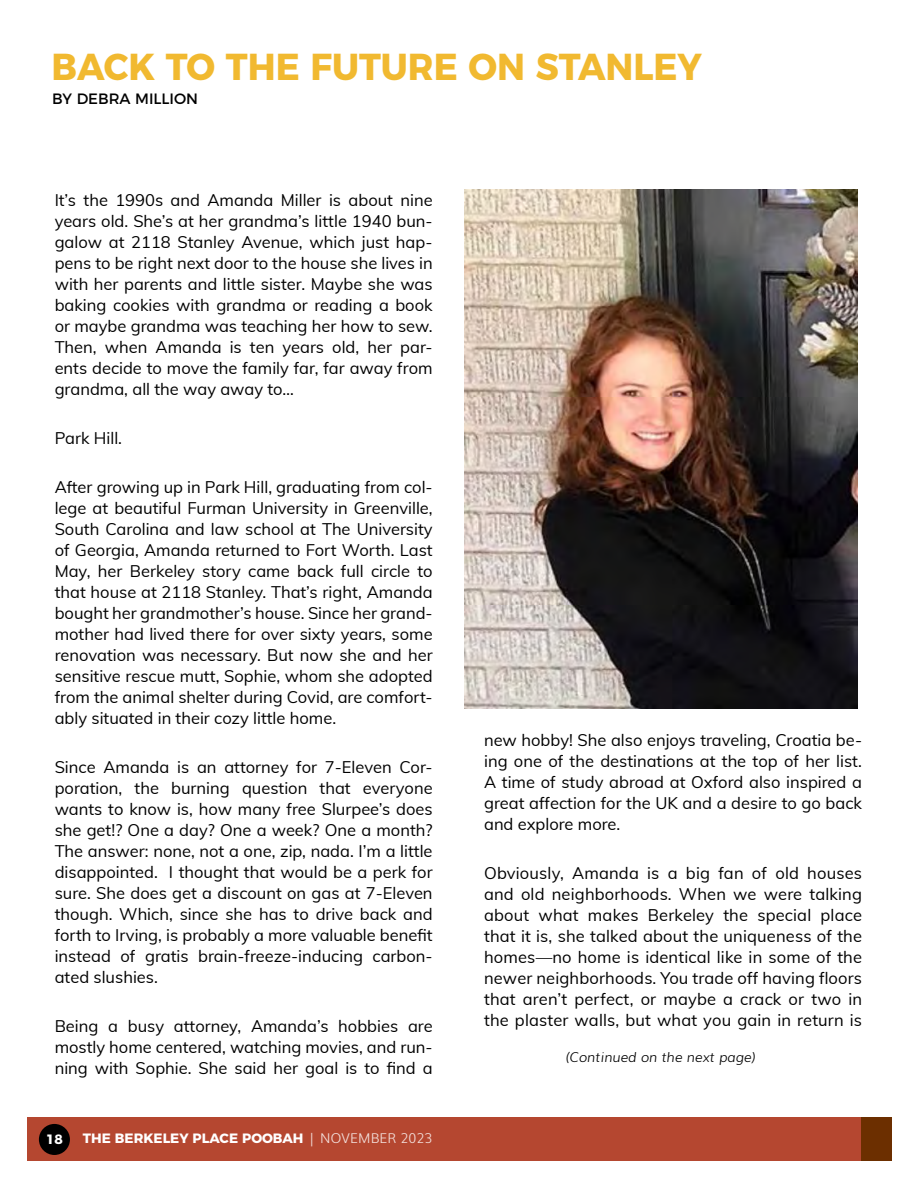
<style>
.page{position:relative;width:918px;height:1188px;background:#fff}
.page>*{position:absolute;margin:0;border:0;box-sizing:border-box;transform-origin:0 0}
.t1{font:700 37.5px "Montserrat";color:#f1b930;scale:.95 1}
.t2{font:16.5px/21px "Muli";color:#000;text-align:justify}
.t3{font:15px "Montserrat";color:#000}
.t4{font:700 13.5px "Montserrat";color:#fff}
.t5{font:italic 300 13.5px "Muli";color:#000}
.s1{font-family:"Muli";font-weight:300;color:#f3e0dc}
</style>
<div class="page">
<div style="left:27px;top:1118px;width:850px;height:43px;background:#b54730"></div>
<div style="left:862px;top:1118px;width:30px;height:43px;background:#6c2f00"></div>
<div style="left:39px;top:1124px;width:31px;height:31px;background:#000;border-radius:50%"></div>
<img style="left:465px;top:189px;width:392px;height:519px">
<h1 class="t1" style="left:52px;top:36px;width:686px">BACK TO THE FUTURE ON STANLEY</h1>
<p class="t3" style="left:52px;top:86px;width:148px">BY DEBRA MILLION</p>
<p class="t2" style="left:55px;top:189px;width:380px">It’s the 1990s and Amanda Miller is about nine years old. She’s at her grandma’s little 1940 bun&shy;galow at 2118 Stanley Avenue, which just hap&shy;pens to be right next door to the house she lives in with her parents and little sister. Maybe she was baking cookies with grandma or reading a book or maybe grandma was teaching her how to sew.<br>Then, when Amanda is ten years old, her par&shy;ents decide to move the family far, far away from grandma, all the way away to…</p>
<p class="t2" style="left:55px;top:427px;width:69px">Park Hill.</p>
<p class="t2" style="left:55px;top:476px;width:380px">After growing up in Park Hill, graduating from col&shy;lege at beautiful Furman University in Greenville, South Carolina and law school at The University of Georgia, Amanda returned to Fort Worth. Last May, her Berkeley story came back full circle to that house at 2118 Stanley. That’s right, Amanda bought her grandmother’s house. Since her grand&shy;mother had lived there for over sixty years, some renovation was necessary. But now she and her sensitive rescue mutt, Sophie, whom she adopted from the animal shelter during Covid, are comfort&shy;ably situated in their cozy little home.</p>
<p class="t2" style="left:55px;top:756px;width:380px">Since Amanda is an attorney for 7-Eleven Cor&shy;poration, the burning question that everyone wants to know is, how many free Slurpee’s does she get!? One a day? One a week? One a month?<br>The answer: none, not a one, zip, nada. I’m a little disappointed. I thought that would be a perk for sure. She does get a discount on gas at 7-Eleven though. Which, since she has to drive back and forth to Irving, is probably a more valuable benefit instead of gratis brain-freeze-inducing carbon&shy;ated slushies.</p>
<p class="t2" style="left:55px;top:1015px;width:380px">Being a busy attorney, Amanda’s hobbies are mostly home centered, watching movies, and run&shy;ning with Sophie. She said her goal is to find a</p>
<p class="t4" style="left:46px;top:1128px;width:18px">18</p>
<p class="t4" style="left:83px;top:1128px;width:351px">THE BERKELEY PLACE POOBAH <span class="s1">| NOVEMBER 2023</span></p>
<p class="t2" style="left:484px;top:729px;width:380px">new hobby! She also enjoys traveling, Croatia be&shy;ing one of the destinations at the top of her list.<br>A time of study abroad at Oxford also inspired a great affection for the UK and a desire to go back and explore more.</p>
<p class="t2" style="left:484px;top:862px;width:380px">Obviously, Amanda is a big fan of old houses and old neighborhoods. When we were talking about what makes Berkeley the special place that it is, she talked about the uniqueness of the homes—no home is identical like in some of the newer neighborhoods. You trade off having floors that aren’t perfect, or maybe a crack or two in the plaster walls, but what you gain in return is</p>
<p class="t5" style="left:566px;top:1046px;width:191px">(Continued on the next page)</p>
</div>
